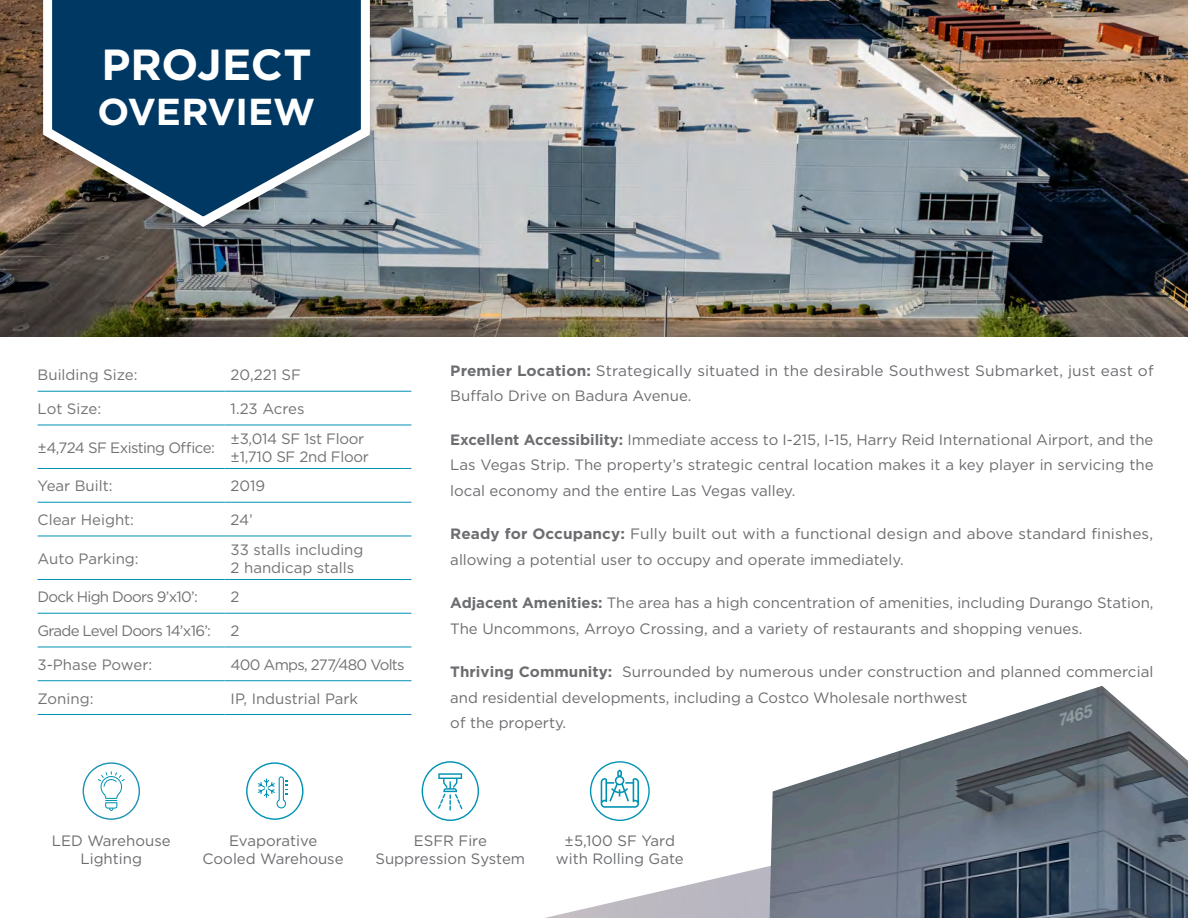
<style>
.page{position:relative;width:1188px;height:918px;background:#fff}
.page>*{position:absolute;margin:0;border:0;box-sizing:border-box;transform-origin:0 0}
.Page_Headline{font:700 43.5px "Gotham";letter-spacing:-.005em;color:#fff}
.Page_Headline-2{font:700 37.5px "Gotham";letter-spacing:-.005em;color:#fff}
.Body_Copy___standard{font:15px/25.5px "Gotham";color:#6c6d70}
.Spec_Title{font:15px "Gotham";letter-spacing:-.01em;color:#717272}
.Spec_Value{font:15px "Gotham";color:#717272}
.Spec_Title-2{font:15px "Gotham";letter-spacing:-.05em;color:#717272}
.Spec_Value-2{font:15px "Gotham";letter-spacing:-.02em;color:#717272}
.Spec_Title-3{font:15px "Gotham";letter-spacing:-.04em;color:#717272}
.Spec_Value-3{font:15px "Gotham";letter-spacing:-.05em;color:#717272}
.s1{font-weight:700}
</style>
<div class="page">
<svg style="left:421px;top:787px;width:349px;height:131px"></svg>
<img style="left:0;top:0;width:1188px;height:337px">
<div style="left:35px;top:0;width:343px;height:241px;background:#231f20;opacity:.22"></div>
<svg style="left:35px;top:0;width:343px;height:234px;background:#305571"></svg>
<img style="left:770px;top:686px;width:418px;height:232px">
<hr style="left:38px;top:391px;width:187px;height:1px;background:#0092b3">
<hr style="left:225px;top:391px;width:186px;height:1px;background:#0092b3">
<hr style="left:38px;top:425px;width:187px;height:1px;background:#0092b3">
<hr style="left:225px;top:425px;width:186px;height:1px;background:#0092b3">
<hr style="left:38px;top:468px;width:187px;height:1px;background:#0092b3">
<hr style="left:225px;top:468px;width:186px;height:1px;background:#0092b3">
<hr style="left:38px;top:502px;width:187px;height:1px;background:#0092b3">
<hr style="left:225px;top:502px;width:186px;height:1px;background:#0092b3">
<hr style="left:38px;top:536px;width:187px;height:1px;background:#0092b3">
<hr style="left:225px;top:536px;width:186px;height:1px;background:#0092b3">
<hr style="left:38px;top:579px;width:187px;height:1px;background:#0092b3">
<hr style="left:225px;top:579px;width:186px;height:1px;background:#0092b3">
<hr style="left:38px;top:613px;width:187px;height:1px;background:#0092b3">
<hr style="left:225px;top:613px;width:186px;height:1px;background:#0092b3">
<hr style="left:38px;top:647px;width:187px;height:1px;background:#0092b3">
<hr style="left:225px;top:647px;width:186px;height:1px;background:#0092b3">
<hr style="left:38px;top:680px;width:187px;height:1px;background:#0092b3">
<hr style="left:225px;top:680px;width:186px;height:1px;background:#0092b3">
<hr style="left:38px;top:714px;width:187px;height:1px;background:#0092b3">
<hr style="left:225px;top:714px;width:186px;height:1px;background:#0092b3">
<svg style="left:83px;top:762px;width:57px;height:58px"></svg>
<svg style="left:422px;top:761px;width:57px;height:60px"></svg>
<svg style="left:590px;top:761px;width:60px;height:60px"></svg>
<svg style="left:246px;top:762px;width:58px;height:58px"></svg>
<p class="Page_Headline" style="left:101px;top:36px;width:212px">PROJECT</p>
<p class="Page_Headline-2" style="left:98px;top:87px;width:219px">OVERVIEW</p>
<p class="Spec_Title" style="left:38px;top:365px;width:101px">Building Size:</p>
<p class="Spec_Value" style="left:231px;top:365px;width:72px">20,221 SF</p>
<p class="Spec_Title" style="left:38px;top:399px;width:65px">Lot Size:</p>
<p class="Spec_Value" style="left:231px;top:399px;width:75px">1.23 Acres</p>
<p class="Spec_Title-3" style="left:38px;top:438px;width:179px">±4,724 SF Existing Office:</p>
<p class="Spec_Value-2" style="left:231px;top:429px;width:135px">±3,014 SF 1st Floor</p>
<p class="Spec_Value-2" style="left:231px;top:447px;width:140px">±1,710 SF 2nd Floor</p>
<p class="Spec_Title" style="left:38px;top:476px;width:77px">Year Built:</p>
<p class="Spec_Value" style="left:231px;top:476px;width:36px">2019</p>
<p class="Spec_Title" style="left:38px;top:510px;width:98px">Clear Height:</p>
<p class="Spec_Value" style="left:231px;top:510px;width:24px">24’</p>
<p class="Spec_Title" style="left:38px;top:549px;width:103px">Auto Parking:</p>
<p class="Spec_Value" style="left:231px;top:540px;width:134px">33 stalls including</p>
<p class="Spec_Value" style="left:231px;top:558px;width:125px">2 handicap stalls</p>
<p class="Spec_Title-2" style="left:38px;top:587px;width:162px">Dock High Doors 9’x10’:</p>
<p class="Spec_Value" style="left:231px;top:587px;width:10px">2</p>
<p class="Spec_Title-2" style="left:38px;top:621px;width:175px">Grade Level Doors 14’x16’:</p>
<p class="Spec_Value" style="left:231px;top:621px;width:10px">2</p>
<p class="Spec_Title" style="left:38px;top:655px;width:116px">3-Phase Power:</p>
<p class="Spec_Value-3" style="left:231px;top:655px;width:176px">400 Amps, 277/480 Volts</p>
<p class="Spec_Title" style="left:38px;top:689px;width:57px">Zoning:</p>
<p class="Spec_Value" style="left:231px;top:689px;width:129px">IP, Industrial Park</p>
<p class="Body_Copy___standard" style="left:450px;top:357px;width:705px"><span class="s1">Premier Location:</span> Strategically situated in the desirable Southwest Submarket, just east of<br>Buffalo Drive on Badura Avenue.</p>
<p class="Body_Copy___standard" style="left:450px;top:426px;width:705px;text-align:justify"><span class="s1">Excellent Accessibility:</span> Immediate access to I-215, I-15, Harry Reid International Airport, and the Las Vegas Strip. The property’s strategic central location makes it a key player in servicing the local economy and the entire Las Vegas valley.</p>
<p class="Body_Copy___standard" style="left:450px;top:521px;width:704px"><span class="s1">Ready for Occupancy:</span> Fully built out with a functional design and above standard finishes, allowing a potential user to occupy and operate immediately.</p>
<p class="Body_Copy___standard" style="left:450px;top:590px;width:705px"><span class="s1">Adjacent Amenities:</span> The area has a high concentration of amenities, including Durango Station,<br>The Uncommons, Arroyo Crossing, and a variety of restaurants and shopping venues.</p>
<p class="Body_Copy___standard" style="left:450px;top:659px;width:705px"><span class="s1">Thriving Community:</span> Surrounded by numerous under construction and planned commercial and residential developments, including a Costco Wholesale northwest<br>of the property.</p>
<p class="Body_Copy___standard" style="left:52px;top:827px;width:120px">LED Warehouse</p>
<p class="Body_Copy___standard" style="left:81px;top:845px;width:63px">Lighting</p>
<p class="Body_Copy___standard" style="left:229px;top:827px;width:90px">Evaporative</p>
<p class="Body_Copy___standard" style="left:203px;top:845px;width:143px">Cooled Warehouse</p>
<p class="Body_Copy___standard" style="left:414px;top:827px;width:75px">ESFR Fire</p>
<p class="Body_Copy___standard" style="left:375px;top:845px;width:151px">Suppression System</p>
<p class="Body_Copy___standard" style="left:565px;top:827px;width:112px">±5,100 SF Yard</p>
<p class="Body_Copy___standard" style="left:556px;top:845px;width:129px">with Rolling Gate</p>
</div>
